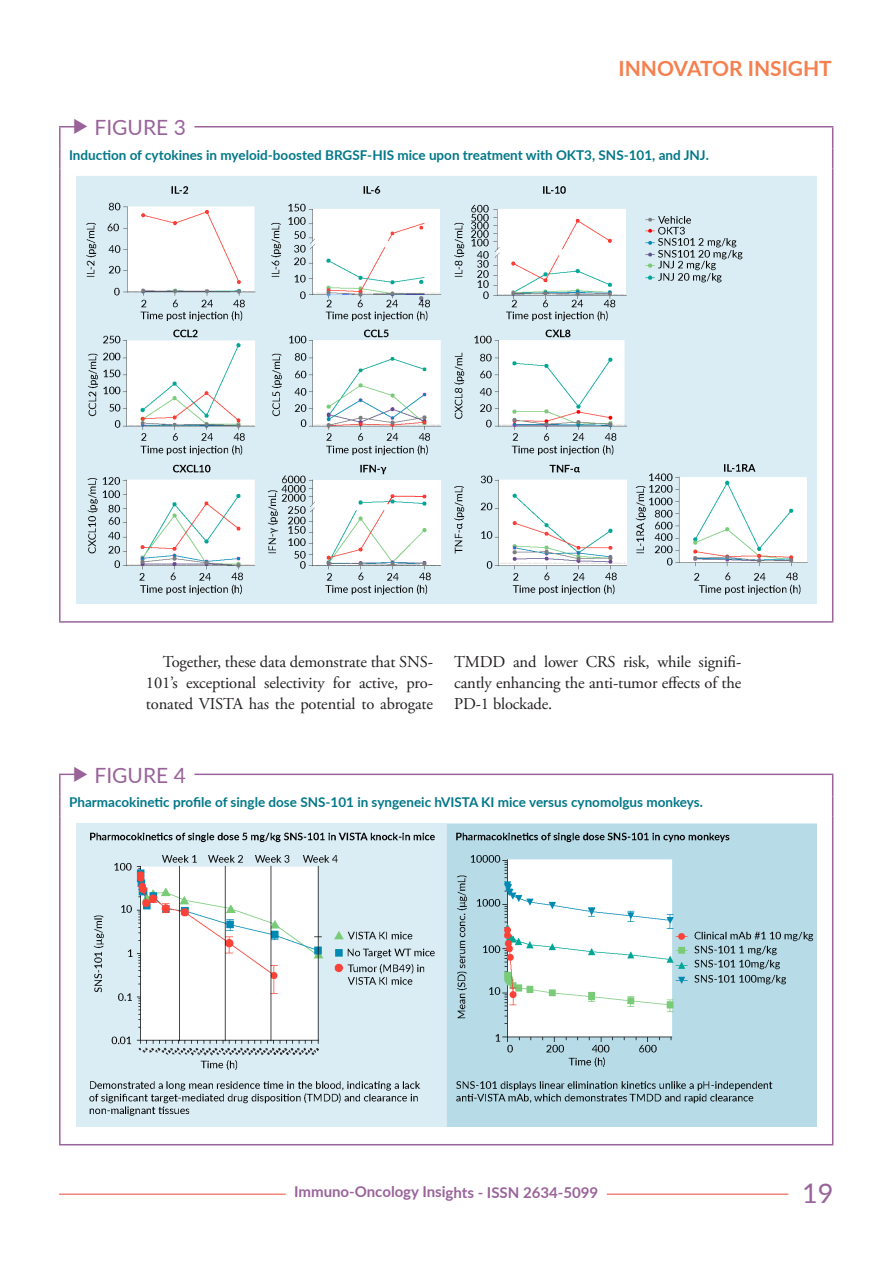
<style>
.page{position:relative;width:893px;height:1263px;background:#fff}
.page>*{position:absolute;margin:0;border:0;box-sizing:border-box;transform-origin:0 0}
.t1{font:27px "Lato";color:#99639a}
.t2{font:700 21px "Lato";color:#f57f4f}
.t3{font:21px "Lato";color:#99639a}
.body{font:16.5px/21px "Adobe Garamond Pro";letter-spacing:-.01em;color:#231f20;text-align:justify}
.t4{font:700 15px "Lato";letter-spacing:-.005em;color:#99639a}
.figuretitle{font:700 13.5px "Lato";color:#027788}
</style>
<div class="page">
<hr style="left:59px;top:1193px;width:774px;height:2px;background:#f05348">
<div style="left:788px;top:1186px;width:54px;height:17px;background:#fff"></div>
<svg style="left:269px;top:1193px;width:355px;height:2px"></svg>
<hr style="left:59px;top:126px;width:774px;height:1px;background:#99639a">
<hr style="left:59px;top:127px;width:2px;height:22px;background:#99639a">
<hr style="left:59px;top:149px;width:2px;height:20px;background:#99639a">
<svg style="left:832px;top:127px;width:1px;height:42px"></svg>
<hr style="left:59px;top:169px;width:2px;height:452px;background:#99639a">
<hr style="left:832px;top:169px;width:1px;height:452px;background:#99639a">
<hr style="left:59px;top:621px;width:774px;height:2px;background:#99639a">
<div style="left:82px;top:115px;width:112px;height:25px;background:#fff"></div>
<img style="left:76px;top:176px;width:740px;height:427px">
<hr style="left:59px;top:774px;width:774px;height:1px;background:#99639a">
<hr style="left:59px;top:775px;width:2px;height:21px;background:#99639a">
<hr style="left:59px;top:796px;width:2px;height:20px;background:#99639a">
<svg style="left:832px;top:775px;width:1px;height:41px"></svg>
<hr style="left:59px;top:816px;width:2px;height:328px;background:#99639a">
<hr style="left:832px;top:816px;width:1px;height:328px;background:#99639a">
<hr style="left:59px;top:1144px;width:774px;height:1px;background:#99639a">
<div style="left:82px;top:762px;width:112px;height:26px;background:#fff"></div>
<img style="left:76px;top:823px;width:740px;height:303px">
<svg style="left:74px;top:773px;width:8px;height:3px"></svg>
<p class="t2" style="left:619px;top:53px;width:22px">Innovator</p>
<p class="t2" style="left:748px;top:53px;width:20px">Insight</p>
<p class="t3" style="left:95px;top:113px;width:93px">FIGURE 3</p>
<p class="figuretitle" style="left:69px;top:145px;width:641px">Induction of cytokines in myeloid-boosted BRGSF-HIS mice upon treatment with OKT3, SNS-101, and JNJ.</p>
<p class="body" style="left:146px;top:652px;width:289px;text-indent:17px">Together, these data demonstrate that SNS-101’s exceptional selectivity for active, pro&shy;tonated VISTA has the potential to abrogate</p>
<p class="body" style="left:454px;top:652px;width:289px">TMDD and lower CRS risk, while signifi&shy;cantly enhancing the anti-tumor effects of the PD-1 blockade.</p>
<p class="t3" style="left:95px;top:760px;width:93px">FIGURE 4</p>
<p class="figuretitle" style="left:69px;top:792px;width:635px">Pharmacokinetic profile of single dose SNS-101 in syngeneic hVISTA KI mice versus cynomolgus monkeys.</p>
<p class="t4" style="left:294px;top:1181px;width:306px">Immuno-Oncology Insights - ISSN 2634-5099</p>
<h1 class="t1" style="left:802px;top:1174px;width:33px">19</h1>
</div>
